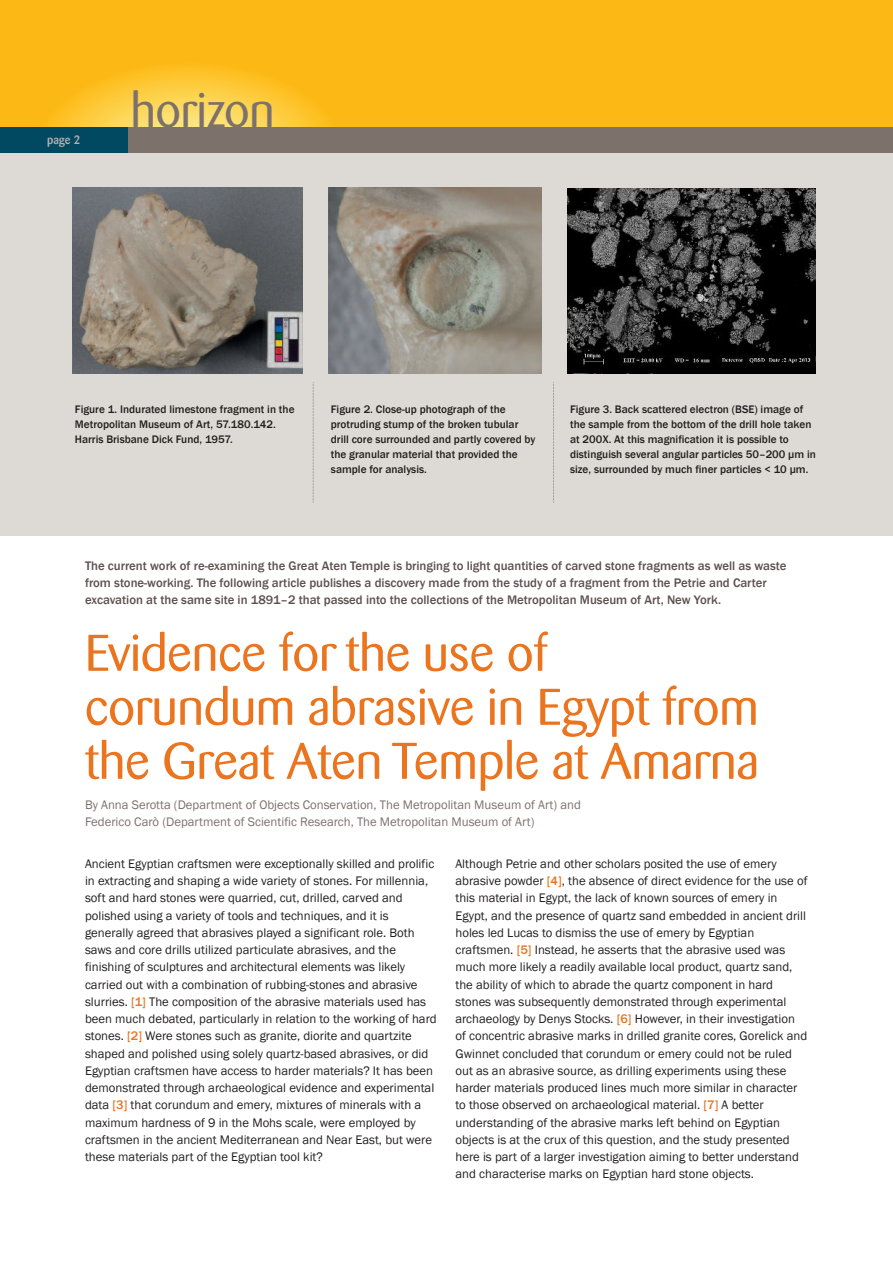
<style>
.page{position:relative;width:893px;height:1263px;background:#fff}
.page>*{position:absolute;margin:0;border:0;box-sizing:border-box;transform-origin:0 0}
.t1{font:51px/54px "Barmeno BQ";color:#eb741f}
.t2{font:48px "Barmeno BQ";color:#7d716c}
.t3{font:12.75px/17.2px "Franklin Gothic";color:#231f20}
.t4{font:500 12.75px/17.2px "Franklin Gothic";color:#5d514e}
.t5{font:12.75px/17.2px "Franklin Gothic";color:#7d716c}
.t6{font:500 12px "Barmeno BQ";color:#b8b2ae}
.t7{font:500 11.25px/15px "Franklin Gothic";color:#231f20}
.s1{font-weight:500;color:#eb741f}
</style>
<div class="page">
<div style="left:0;top:149px;width:893px;height:387px;background:#dddad6"></div>
<img style="left:73px;top:187px;width:229px;height:186px">
<img style="left:329px;top:187px;width:212px;height:186px">
<img style="left:568px;top:188px;width:247px;height:186px">
<svg style="left:313px;top:382px;width:1px;height:121px"></svg>
<svg style="left:553px;top:382px;width:1px;height:121px"></svg>
<div style="left:0;top:0;width:893px;height:128px;background:#fcb814"></div>
<svg style="left:0;top:67px;width:424px;height:61px"></svg>
<div style="left:0;top:128px;width:893px;height:25px;background:#7d716c"></div>
<div style="left:0;top:128px;width:128px;height:25px;background:#004960"></div>
<p class="t6" style="left:47px;top:134px;width:35px">page 2</p>
<h2 class="t2" style="left:131px;top:91px;width:145px">horizon</h2>
<p class="t7" style="left:75px;top:401px;width:221px">Figure 1. Indurated limestone fragment in the<br>Metropolitan Museum of Art, 57.180.142.<br>Harris Brisbane Dick Fund, 1957.</p>
<p class="t7" style="left:331px;top:401px;width:206px">Figure 2. Close-up photograph of the protruding stump of the broken tubular drill core surrounded and partly covered by the granular material that provided the sample for analysis.</p>
<p class="t7" style="left:570px;top:401px;width:247px">Figure 3. Back scattered electron (BSE) image of the sample from the bottom of the drill hole taken at 200X. At this magnification it is possible to distinguish several angular particles 50–200 μm in size, surrounded by much finer particles &lt; 10 μm.</p>
<p class="t4" style="left:85px;top:556px;width:703px">The current work of re-examining the Great Aten Temple is bringing to light quantities of carved stone fragments as well as waste from stone-working. The following article publishes a discovery made from the study of a fragment from the Petrie and Carter excavation at the same site in 1891–2 that passed into the collections of the Metropolitan Museum of Art, New York.</p>
<h1 class="t1" style="left:85px;top:630px;width:675px">Evidence for the use of corundum abrasive in Egypt from the Great Aten Temple at Amarna</h1>
<p class="t5" style="left:85px;top:796px;width:497px">By Anna Serotta (Department of Objects Conservation, The Metropolitan Museum of Art) and<br>Federico Carò (Department of Scientific Research, The Metropolitan Museum of Art)</p>
<p class="t3" style="left:85px;top:855px;width:353px">Ancient Egyptian craftsmen were exceptionally skilled and prolific in extracting and shaping a wide variety of stones. For millennia, soft and hard stones were quarried, cut, drilled, carved and polished using a variety of tools and techniques, and it is generally agreed that abrasives played a significant role. Both saws and core drills utilized particulate abrasives, and the finishing of sculptures and architectural elements was likely carried out with a combination of rubbing-stones and abrasive slurries. <span class="s1">[1]</span> The composition of the abrasive materials used has been much debated, particularly in relation to the working of hard stones. <span class="s1">[2]</span> Were stones such as granite, diorite and quartzite shaped and polished using solely quartz-based abrasives, or did Egyptian craftsmen have access to harder materials? It has been demonstrated through archaeological evidence and experimental data <span class="s1">[3]</span> that corundum and emery, mixtures of minerals with a maximum hardness of 9 in the Mohs scale, were employed by craftsmen in the ancient Mediterranean and Near East, but were these materials part of the Egyptian tool kit?</p>
<p class="t3" style="left:455px;top:855px;width:353px">Although Petrie and other scholars posited the use of emery abrasive powder <span class="s1">[4]</span>, the absence of direct evidence for the use of this material in Egypt, the lack of known sources of emery in Egypt, and the presence of quartz sand embedded in ancient drill holes led Lucas to dismiss the use of emery by Egyptian craftsmen. <span class="s1">[5]</span> Instead, he asserts that the abrasive used was much more likely a readily available local product, quartz sand, the ability of which to abrade the quartz component in hard stones was subsequently demonstrated through experimental archaeology by Denys Stocks. <span class="s1">[6]</span> However, in their investigation of concentric abrasive marks in drilled granite cores, Gorelick and Gwinnet concluded that corundum or emery could not be ruled out as an abrasive source, as drilling experiments using these harder materials produced lines much more similar in character to those observed on archaeological material. <span class="s1">[7]</span> A better understanding of the abrasive marks left behind on Egyptian objects is at the crux of this question, and the study presented here is part of a larger investigation aiming to better understand and characterise marks on Egyptian hard stone objects.</p>
</div>
